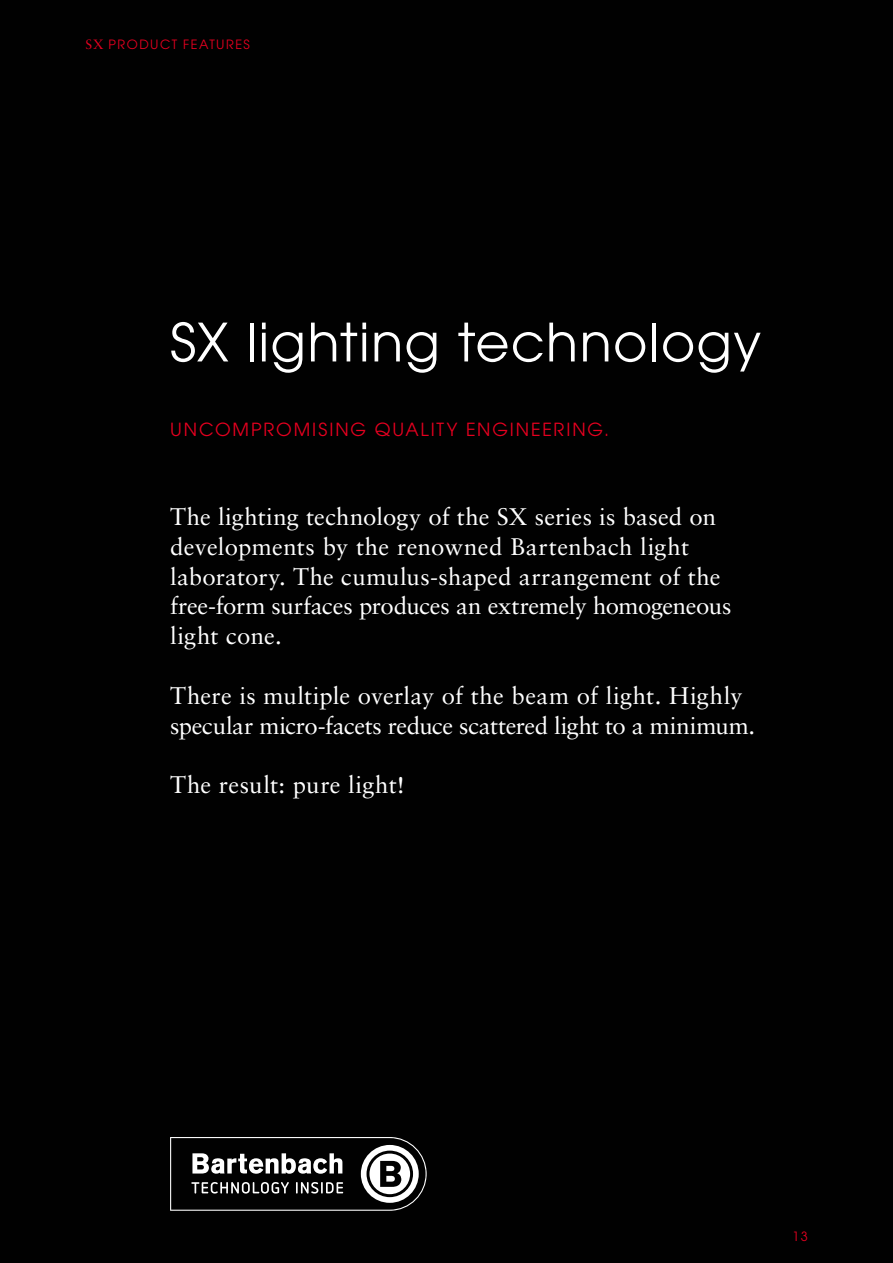
<style>
.page{position:relative;width:893px;height:1263px;background:#010101}
.page>*{position:absolute;margin:0;border:0;box-sizing:border-box;transform-origin:0 0}
.t1{font:52.5px "ITC Avant Garde Pro";letter-spacing:.025em;color:#fff}
.t2{font:24px/29.7px "Sabon LT Std";letter-spacing:.005em;color:#fff}
.t3{font:18px "ITC Avant Garde Pro";letter-spacing:.105em;color:#e4001f}
.t4{font:12.75px "ITC Avant Garde Pro";letter-spacing:.115em;color:#e4001f}
.s1{font-family:"Sabon LT Std";font-size:13.5px}
</style>
<div class="page">
<svg style="left:170px;top:1137px;width:257px;height:74px"></svg>
<p class="t4" style="left:85px;top:36px;width:166px"><span class="s1">SX</span> PRODUCT FEATURES</p>
<h1 class="t1" style="left:170px;top:310px;width:593px">SX lighting technology</h1>
<p class="t3" style="left:170px;top:418px;width:441px">UNCOMPROMISING QUALITY ENGINEERING.</p>
<p class="t2" style="left:170px;top:502px;width:563px">The lighting technology of the SX series is based on developments by the renowned Bartenbach light laboratory. The cumulus-shaped arrangement of the free-form surfaces produces an extremely homogeneous light cone.</p>
<p class="t2" style="left:170px;top:680px;width:587px">There is multiple overlay of the beam of light. Highly specular micro-facets reduce scattered light to a minimum.</p>
<p class="t2" style="left:170px;top:770px;width:236px">The result: pure light!</p>
<p class="t4" style="left:792px;top:1228px;width:17px">13</p>
</div>
